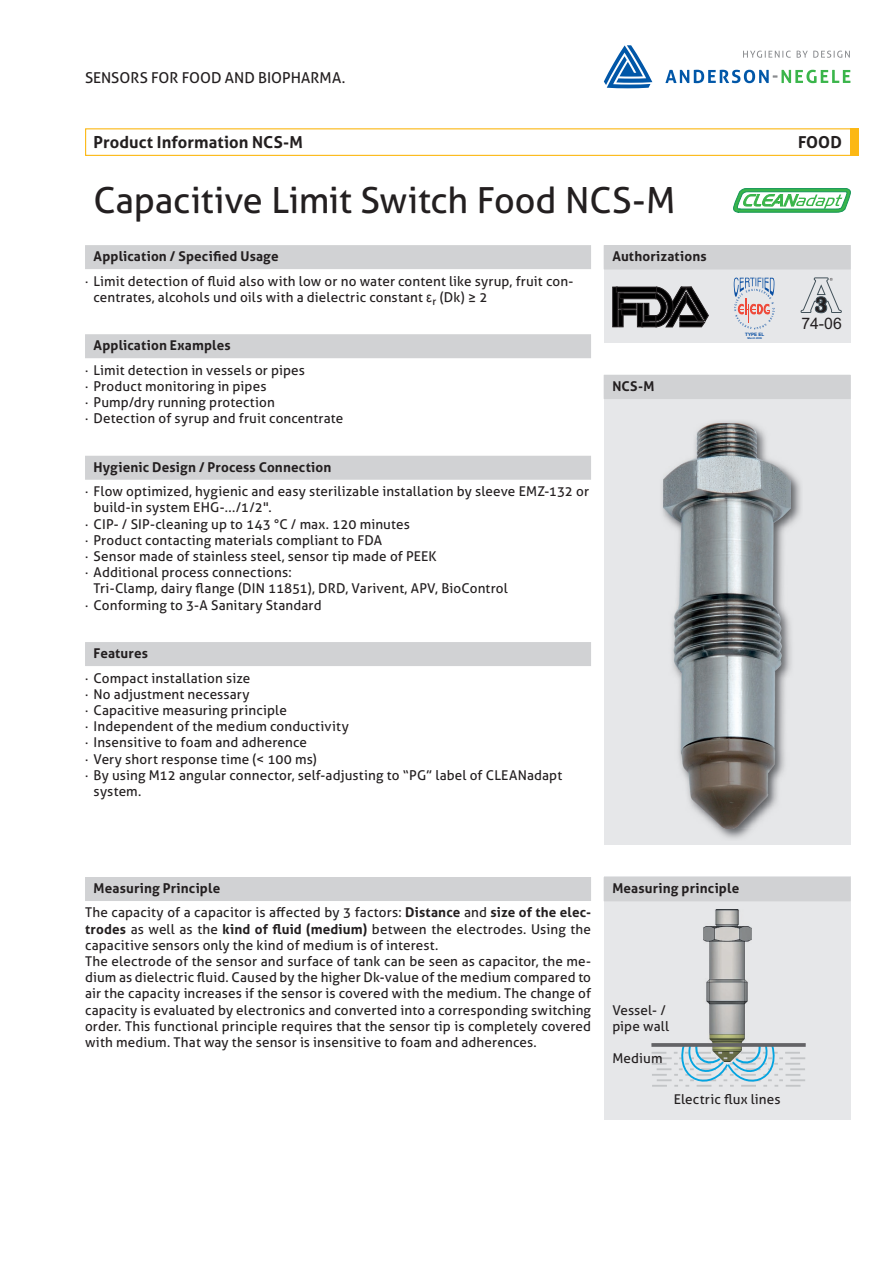
<style>
.page{position:relative;width:893px;height:1263px;background:#fff}
.page>*{position:absolute;margin:0;border:0;box-sizing:border-box;transform-origin:0 0}
.t1{font:36px "Aller";letter-spacing:-.005em;color:#231f20}
.t2{font:700 16.5px "Aller";letter-spacing:.005em;color:#231f20}
.t3{font:15.9px "Arial";color:#231f20}
.t4{font:15px "Aller";color:#231f20}
.t5{font:13.5px/16.2px "Aller";letter-spacing:.01em;color:#231f20}
.t6{font:700 13.5px "Aller";letter-spacing:.01em;color:#231f20}
.t7{font:700 4.65px "Helvetica Neue LT Pro";color:#0a4fa2}
.t8{font:700 2.7px "Helvetica Neue LT Pro";color:#0a4fa2}
.s1{font-family:"Arial"}
.s2{font-weight:700}
</style>
<div class="page">
<svg style="left:743px;top:51px;width:48px;height:7px"></svg>
<svg style="left:797px;top:51px;width:53px;height:7px"></svg>
<svg style="left:665px;top:70px;width:185px;height:13px"></svg>
<svg style="left:604px;top:45px;width:48px;height:43px"></svg>
<div style="left:850px;top:128px;width:9px;height:28px;background:#fcb814"></div>
<div style="left:85px;top:128px;width:774px;height:28px;border:1px solid #fcb814"></div>
<div style="left:604px;top:245px;width:246px;height:97px;background:#e6e7e9"></div>
<div style="left:604px;top:245px;width:246px;height:24px;background:#d1d2d4"></div>
<div style="left:604px;top:375px;width:246px;height:469px;background:#e6e7e9"></div>
<div style="left:604px;top:375px;width:246px;height:24px;background:#d1d2d4"></div>
<div style="left:604px;top:877px;width:246px;height:243px;background:#e6e7e9"></div>
<div style="left:604px;top:877px;width:246px;height:24px;background:#d1d2d4"></div>
<div style="left:85px;top:245px;width:506px;height:24px;background:#d1d2d4"></div>
<div style="left:85px;top:334px;width:506px;height:24px;background:#d1d2d4"></div>
<div style="left:85px;top:456px;width:506px;height:24px;background:#d1d2d4"></div>
<div style="left:85px;top:642px;width:506px;height:24px;background:#d1d2d4"></div>
<div style="left:85px;top:877px;width:506px;height:24px;background:#d1d2d4"></div>
<img style="left:703px;top:909px;width:48px;height:133px">
<svg style="left:652px;top:1042px;width:154px;height:45px"></svg>
<svg style="left:651px;top:1043px;width:155px;height:4px"></svg>
<img style="left:662px;top:421px;width:139px;height:418px">
<img style="left:664px;top:423px;width:126px;height:405px">
<svg style="left:733px;top:189px;width:117px;height:23px"></svg>
<div style="left:613px;top:287px;width:4px;height:40px;border:1px solid #231f20"></div>
<div style="left:616px;top:287px;width:41px;height:5px;background:#000"></div>
<div style="left:616px;top:287px;width:41px;height:5px;border:1px solid #231f20"></div>
<svg style="left:619px;top:293px;width:4px;height:16px"></svg>
<svg style="left:619px;top:310px;width:4px;height:17px"></svg>
<svg style="left:621px;top:303px;width:15px;height:6px"></svg>
<svg style="left:622px;top:310px;width:14px;height:5px"></svg>
<div style="left:620px;top:293px;width:37px;height:6px;background:#000"></div>
<div style="left:620px;top:293px;width:37px;height:6px;border:1px solid #231f20"></div>
<svg style="left:637px;top:303px;width:5px;height:24px"></svg>
<svg style="left:642px;top:287px;width:66px;height:40px"></svg>
<svg style="left:801px;top:277px;width:41px;height:36px"></svg>
<svg style="left:734px;top:278px;width:41px;height:51px"></svg>
<p class="t4" style="left:85px;top:69px;width:262px">SENSORS FOR FOOD AND BIOPHARMA.</p>
<p class="t2" style="left:94px;top:132px;width:211px">Product Information NCS-M</p>
<h1 class="t1" style="left:94px;top:178px;width:583px">Capacitive Limit Switch Food NCS-M</h1>
<p class="t6" style="left:94px;top:248px;width:187px">Application / Specified Usage</p>
<p class="t5" style="left:94px;top:273px;width:481px;text-indent:-9px">· Limit detection of fluid also with low or no water content like syrup, fruit con&shy;centrates, alcohols und oils with a dielectric constant <span class="s1">ε</span><sub>r</sub> (Dk) ≥ 2</p>
<p class="t6" style="left:94px;top:337px;width:139px">Application Examples</p>
<p class="t5" style="left:85px;top:362px;width:260px">· Limit detection in vessels or pipes<br>· Product monitoring in pipes<br>· Pump/dry running protection<br>· Detection of syrup and fruit concentrate</p>
<p class="t6" style="left:94px;top:459px;width:239px">Hygienic Design / Process Connection</p>
<p class="t5" style="left:85px;top:483px;width:506px">· Flow optimized, hygienic and easy sterilizable installation by sleeve EMZ-132 or</p>
<p class="t5" style="left:94px;top:499px;width:180px">build-in system EHG-.../1/2".</p>
<p class="t5" style="left:85px;top:516px;width:326px">· CIP- / SIP-cleaning up to 143 °C / max. 120 minutes</p>
<p class="t5" style="left:85px;top:532px;width:299px">· Product contacting materials compliant to FDA</p>
<p class="t5" style="left:85px;top:548px;width:353px">· Sensor made of stainless steel, sensor tip made of PEEK</p>
<p class="t5" style="left:85px;top:564px;width:208px">· Additional process connections:</p>
<p class="t5" style="left:94px;top:580px;width:416px">Tri-Clamp, dairy flange (DIN 11851), DRD, Varivent, APV, BioControl</p>
<p class="t5" style="left:85px;top:597px;width:238px">· Conforming to 3-A Sanitary Standard</p>
<p class="t6" style="left:94px;top:645px;width:56px">Features</p>
<p class="t5" style="left:85px;top:670px;width:167px">· Compact installation size</p>
<p class="t5" style="left:85px;top:686px;width:166px">· No adjustment necessary</p>
<p class="t5" style="left:85px;top:702px;width:203px">· Capacitive measuring principle</p>
<p class="t5" style="left:85px;top:718px;width:265px">· Independent of the medium conductivity</p>
<p class="t5" style="left:85px;top:734px;width:224px">· Insensitive to foam and adherence</p>
<p class="t5" style="left:85px;top:751px;width:233px">· Very short response time (&lt; 100 ms)</p>
<p class="t5" style="left:85px;top:767px;width:479px">· By using M12 angular connector, self-adjusting to “PG” label of CLEANadapt</p>
<p class="t5" style="left:94px;top:783px;width:49px">system.</p>
<p class="t6" style="left:612px;top:248px;width:96px">Authorizations</p>
<p class="t6" style="left:612px;top:378px;width:44px">NCS-M</p>
<p class="t2" style="left:798px;top:132px;width:45px">FOOD</p>
<p class="t7" style="left:745px;top:331px;width:20px">TYPE EL</p>
<p class="t8" style="left:747px;top:336px;width:16px">March 2006</p>
<p class="t3" style="left:801px;top:313px;width:42px">74-06</p>
<p class="t5" style="left:85px;top:876px;width:507px;line-height:24.3px;text-indent:9px"><span class="s2">Measuring Principle<br></span>The capacity of a capacitor is affected by 3 factors: <span class="s2">Distance</span> and <span class="s2">size of the elec-</span></p>
<p class="t5" style="left:85px;top:921px;width:507px"><span class="s2">trodes</span> as well as the <span class="s2">kind of fluid (medium)</span> between the electrodes. Using the capacitive sensors only the kind of medium is of interest.<br>The electrode of the sensor and surface of tank can be seen as capacitor, the me&shy;dium as dielectric fluid. Caused by the higher Dk-value of the medium compared to air the capacity increases if the sensor is covered with the medium. The change of capacity is evaluated by electronics and converted into a corresponding switching order. This functional principle requires that the sensor tip is completely covered with medium. That way the sensor is insensitive to foam and adherences.</p>
<p class="t6" style="left:612px;top:880px;width:128px">Measuring principle</p>
<p class="t5" style="left:612px;top:1002px;width:58px">Vessel- / pipe wall</p>
<p class="t5" style="left:612px;top:1050px;width:52px">Medium</p>
<p class="t5" style="left:674px;top:1091px;width:108px">Electric flux lines</p>
</div>
